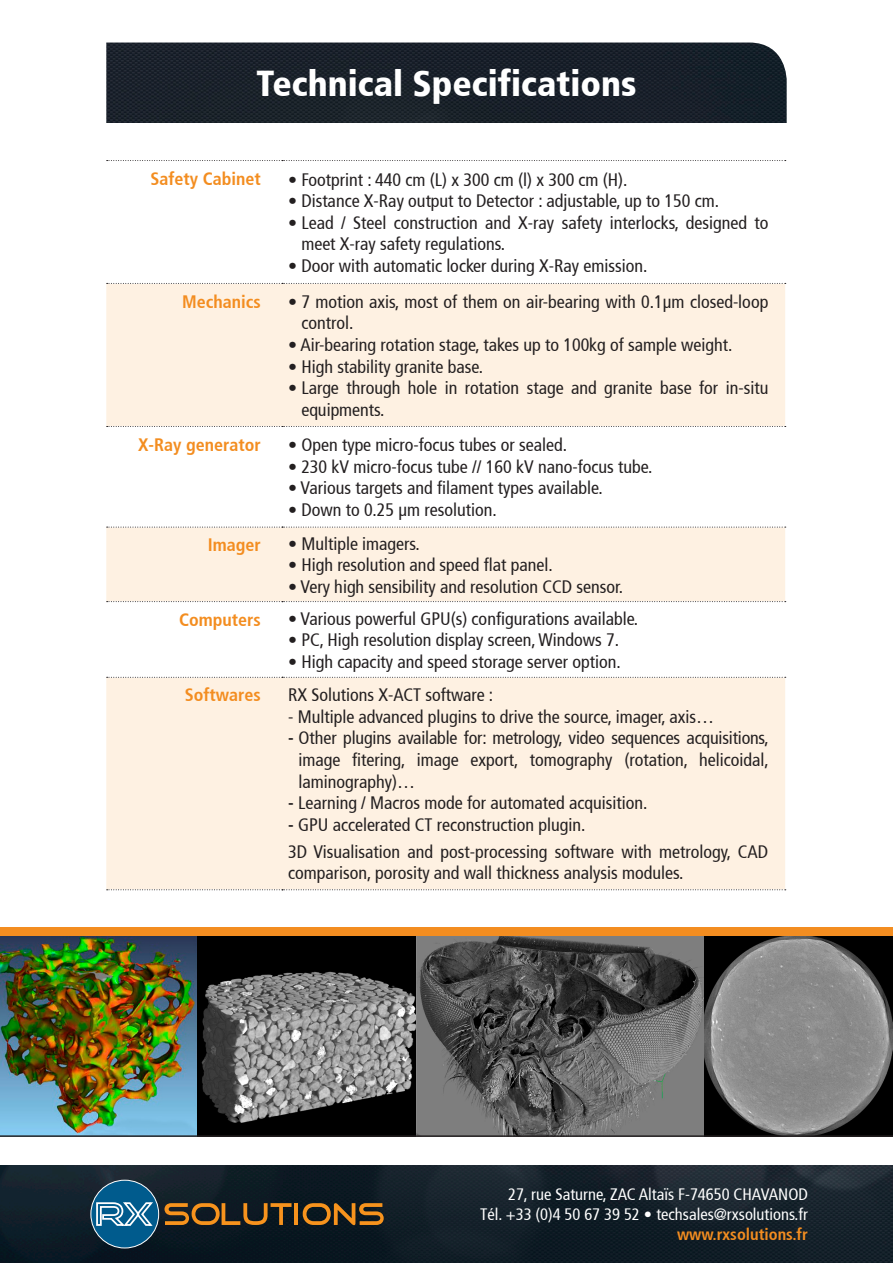
<style>
.page{position:relative;width:893px;height:1263px;background:#fff}
.page>*{position:absolute;margin:0;border:0;box-sizing:border-box;transform-origin:0 0}
.t1{font:900 condensed 36px "Frutiger 77";color:#fff}
.t2{font:condensed 18px/21.6px "Frutiger 57";color:#231f20}
.t3{font:700 condensed 18px "Frutiger 67";color:#f38d20}
.t4{font:condensed 16.5px/19.8px "Frutiger 57";color:#fff;text-align:right}
.t5{font:700 condensed 16.5px "Frutiger 67";color:#f38d20}
.s1{font-family:"Frutiger 67";font-weight:700}
</style>
<div class="page">
<img style="left:0;top:1165px;width:893px;height:98px">
<div style="left:91px;top:1180px;width:68px;height:68px;background:#005b8d;border-radius:50%"></div>
<div style="left:91px;top:1180px;width:68px;height:68px;border:1px solid #fff;border-radius:50%"></div>
<svg style="left:96px;top:1202px;width:57px;height:24px"></svg>
<svg style="left:164px;top:1203px;width:128px;height:22px;background:#634620"></svg>
<hr style="left:295px;top:1203px;width:3px;height:22px;background:#f7931d">
<svg style="left:303px;top:1203px;width:81px;height:22px;background:#724d1e"></svg>
<img style="left:106px;top:43px;width:681px;height:80px">
<img style="left:0;top:935px;width:705px;height:201px">
<svg style="left:705px;top:935px;width:188px;height:201px;background:#70706f"></svg>
<svg style="left:106px;top:283px;width:679px;height:607px;fill:#fef1e2"></svg>
<svg style="left:107px;top:160px;width:679px;height:1px"></svg>
<svg style="left:107px;top:283px;width:679px;height:1px"></svg>
<svg style="left:107px;top:426px;width:679px;height:1px"></svg>
<svg style="left:107px;top:527px;width:679px;height:1px"></svg>
<svg style="left:107px;top:601px;width:679px;height:1px"></svg>
<svg style="left:107px;top:677px;width:679px;height:1px"></svg>
<svg style="left:107px;top:889px;width:679px;height:1px"></svg>
<div style="left:0;top:927px;width:893px;height:8px;background:#f38d20"></div>
<hr style="left:0;top:1136px;width:893px;height:1px;background:#231f20">
<h1 class="t1" style="left:256px;top:62px;width:382px">Technical Specifications</h1>
<p class="t3" style="left:150px;top:168px;width:112px">Safety Cabinet</p>
<p class="t2" style="left:288px;top:169px;width:341px"><span class="s1">•</span> Footprint : 440 cm (L) x 300 cm (l) x 300 cm (H).</p>
<p class="t2" style="left:288px;top:190px;width:433px"><span class="s1">•</span> Distance X-Ray output to Detector : adjustable, up to 150 cm.</p>
<p class="t2" style="left:301px;top:212px;width:469px;text-indent:-13px"><span class="s1">•</span> Lead / Steel construction and X-ray safety interlocks, designed to meet X-ray safety regulations.</p>
<p class="t2" style="left:288px;top:255px;width:361px"><span class="s1">•</span> Door with automatic locker during X-Ray emission.</p>
<p class="t3" style="left:182px;top:291px;width:80px">Mechanics</p>
<p class="t2" style="left:301px;top:291px;width:468px;text-indent:-13px"><span class="s1">•</span> 7 motion axis, most of them on air-bearing with 0.1μm closed-loop control.</p>
<p class="t2" style="left:288px;top:334px;width:446px"><span class="s1">•</span> Air-bearing rotation stage, takes up to 100kg of sample weight.</p>
<p class="t2" style="left:288px;top:356px;width:197px"><span class="s1">•</span> High stability granite base.</p>
<p class="t2" style="left:301px;top:377px;width:468px;text-indent:-13px"><span class="s1">•</span> Large through hole in rotation stage and granite base for in-situ equipments.</p>
<p class="t3" style="left:138px;top:434px;width:124px">X-Ray generator</p>
<p class="t2" style="left:288px;top:434px;width:281px"><span class="s1">•</span> Open type micro-focus tubes or sealed.</p>
<p class="t2" style="left:288px;top:456px;width:366px"><span class="s1">•</span> 230 kV micro-focus tube // 160 kV nano-focus tube.</p>
<p class="t2" style="left:288px;top:477px;width:316px"><span class="s1">•</span> Various targets and filament types available.</p>
<p class="t2" style="left:288px;top:499px;width:210px"><span class="s1">•</span> Down to 0.25 μm resolution.</p>
<p class="t3" style="left:208px;top:534px;width:55px">Imager</p>
<p class="t2" style="left:288px;top:533px;width:133px"><span class="s1">•</span> Multiple imagers.</p>
<p class="t2" style="left:288px;top:554px;width:266px"><span class="s1">•</span> High resolution and speed flat panel.</p>
<p class="t2" style="left:288px;top:576px;width:337px"><span class="s1">•</span> Very high sensibility and resolution CCD sensor.</p>
<p class="t3" style="left:179px;top:609px;width:83px">Computers</p>
<p class="t2" style="left:288px;top:608px;width:352px"><span class="s1">•</span> Various powerful GPU(s) configurations available.</p>
<p class="t2" style="left:288px;top:629px;width:333px"><span class="s1">•</span> PC, High resolution display screen, Windows 7.</p>
<p class="t2" style="left:288px;top:651px;width:334px"><span class="s1">•</span> High capacity and speed storage server option.</p>
<p class="t3" style="left:185px;top:684px;width:77px">Softwares</p>
<p class="t2" style="left:288px;top:684px;width:207px">RX Solutions X-ACT software :</p>
<p class="t2" style="left:288px;top:706px;width:428px">- Multiple advanced plugins to drive the source, imager, axis…</p>
<p class="t2" style="left:298px;top:727px;width:472px;text-align:justify;text-indent:-10px"><span class="s1">-</span> Other plugins available for: metrology, video sequences acquisitions, image fitering, image export, tomography (rotation, helicoidal, laminography)…</p>
<p class="t2" style="left:288px;top:792px;width:361px"><span class="s1">-</span> Learning / Macros mode for automated acquisition.</p>
<p class="t2" style="left:288px;top:811px;width:482px;line-height:27px"><span class="s1">-</span> GPU accelerated CT reconstruction plugin.<br>3D Visualisation and post-processing software with metrology, CAD</p>
<p class="t2" style="left:288px;top:862px;width:397px">comparison, porosity and wall thickness analysis modules.</p>
<p class="t4" style="left:480px;top:1185px;width:329px">27, rue Saturne, ZAC Altaïs F-74650 CHAVANOD<br>Tél. +33 (0)4 50 67 39 52 <span class="s1">•</span> techsales@rxsolutions.fr</p>
<p class="t5" style="left:677px;top:1224px;width:132px">www.rxsolutions.fr</p>
</div>
